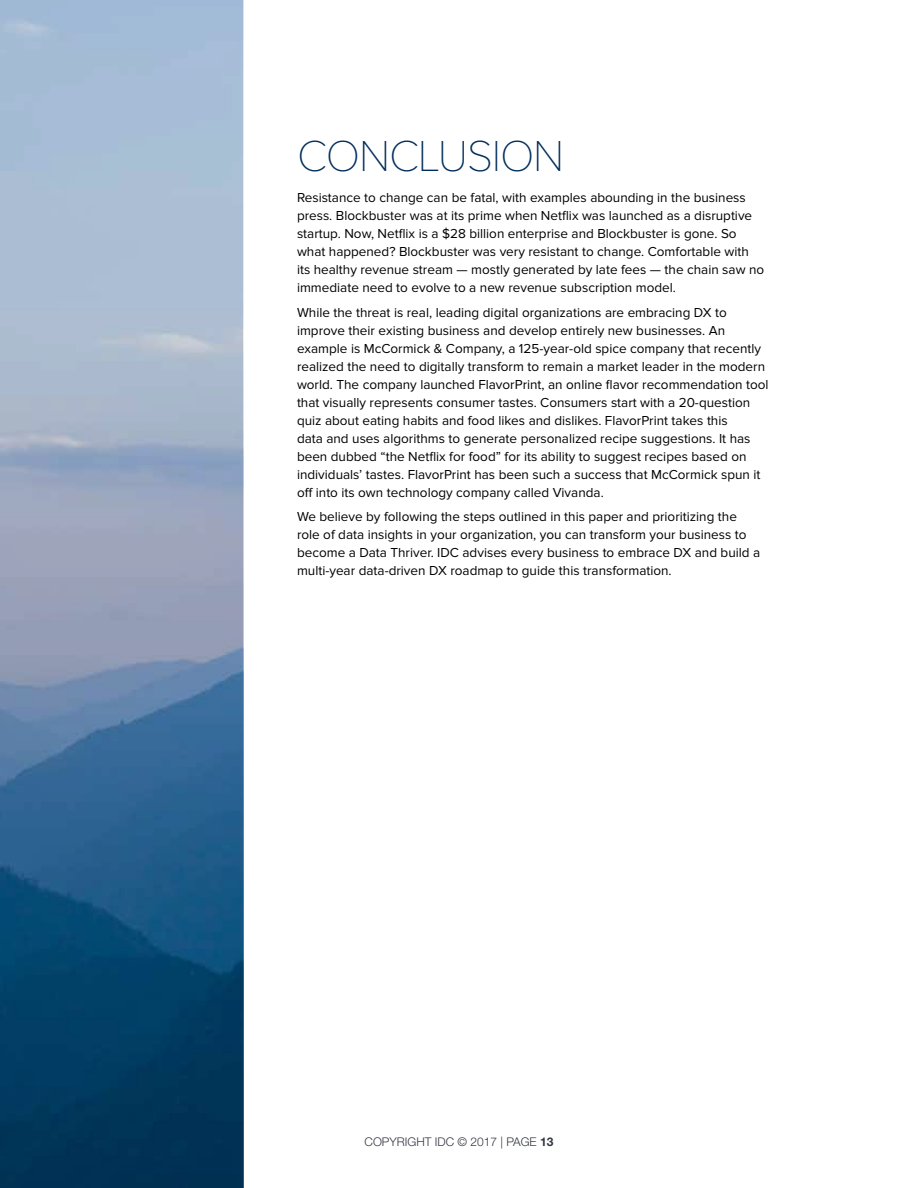
<style>
.page{position:relative;width:918px;height:1188px;background:#fff}
.page>*{position:absolute;margin:0;border:0;box-sizing:border-box;transform-origin:0 0}
.t1{font:100 45px "Proxima Nova T";letter-spacing:-.025em;color:#002d5b}
.t2{font:13.5px/18px "Proxima Nova";color:#000}
.t3{font:300 12px "Helvetica Neue LT Std";color:#343741}
.s1{font-weight:700}
</style>
<div class="page">
<img style="left:0;top:0;width:243px;height:1188px">
<h1 class="t1" style="left:297px;top:130px;width:269px">CONCLUSION</h1>
<p class="t2" style="left:297px;top:189px;width:469px">Resistance to change can be fatal, with examples abounding in the business press. Blockbuster was at its prime when Netflix was launched as a disruptive startup. Now, Netflix is a $28 billion enterprise and Blockbuster is gone. So what happened? Blockbuster was very resistant to change. Comfortable with its healthy revenue stream — mostly generated by late fees — the chain saw no immediate need to evolve to a new revenue subscription model.</p>
<p class="t2" style="left:297px;top:303px;width:473px">While the threat is real, leading digital organizations are embracing DX to improve their existing business and develop entirely new businesses. An example is McCormick &amp; Company, a 125-year-old spice company that recently realized the need to digitally transform to remain a market leader in the modern world. The company launched FlavorPrint, an online flavor recommendation tool that visually represents consumer tastes. Consumers start with a 20-question quiz about eating habits and food likes and dislikes. FlavorPrint takes this<br>data and uses algorithms to generate personalized recipe suggestions. It has been dubbed “the Netflix for food” for its ability to suggest recipes based on individuals’ tastes. FlavorPrint has been such a success that McCormick spun it off into its own technology company called Vivanda.</p>
<p class="t2" style="left:297px;top:508px;width:465px">We believe by following the steps outlined in this paper and prioritizing the role of data insights in your organization, you can transform your business to become a Data Thriver. IDC advises every business to embrace DX and build a multi-year data-driven DX roadmap to guide this transformation.</p>
<p class="t3" style="left:365px;top:1134px;width:190px">COPYRIGHT IDC © 2017 | PAGE <span class="s1">13</span></p>
</div>
